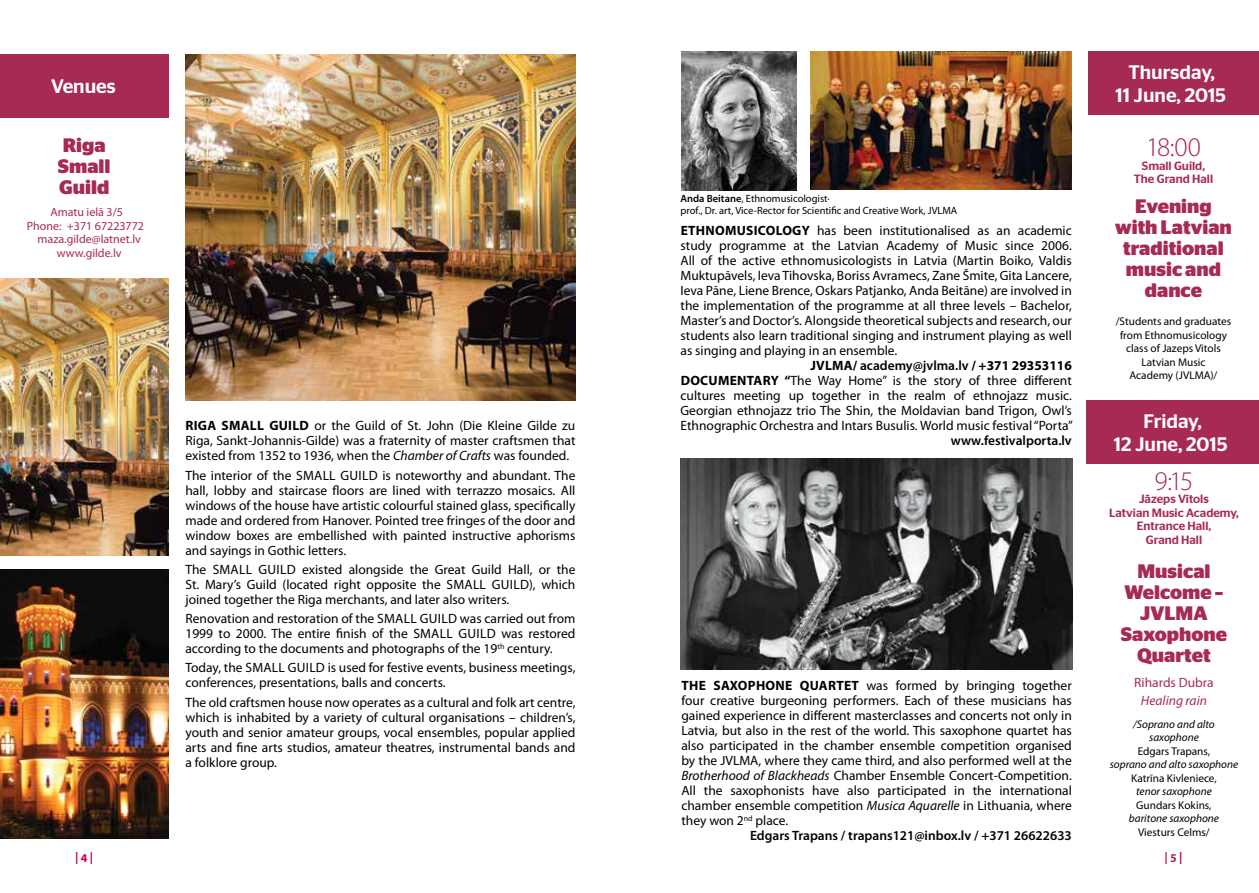
<style>
.page{position:relative;width:1259px;height:893px;background:#fff}
.page>*{position:absolute;margin:0;border:0;box-sizing:border-box;transform-origin:0 0}
.t1{font:300 27px "Myriad Pro";color:#a72a56}
.t2{font:700 19.5px/21px "Stag Sans";color:#a72a56;text-align:center}
.t3{font:500 19.5px/23.4px "Stag Sans";color:#fff;text-align:center}
.t4{font:13.5px/15px "Myriad Pro";color:#000;text-align:justify}
.t5{font:600 13.5px "Myriad Pro";color:#000}
.t6{font:700 13.5px "Myriad Pro";color:#000}
.t7{font:13.5px "Myriad Pro";color:#a72a56}
.t8{font:italic 13.5px "Myriad Pro";color:#a72a56}
.t9{font:500 12px/13.5px "Stag Sans";color:#a72a56;text-align:center}
.t10{font:12px "Myriad Pro";color:#a72a56}
.t11{font:700 12px "Myriad Pro";color:#be005b}
.t12{font:700 12px "Myriad Pro";color:#a72a56}
.t13{font:11.25px/13.5px "Myriad Pro";color:#000;text-align:center}
.t14{font:italic 11.25px/13.5px "Myriad Pro";color:#000;text-align:center}
.t15{font:10.5px/12px "Myriad Pro";color:#000}
.s1{font-weight:700}
.s2{font-style:italic}
.s3{font-weight:600}
.s4{color:#be005b}
</style>
<div class="page">
<div style="left:0;top:54px;width:168px;height:63px;background:#a72a56"></div>
<img style="left:185px;top:54px;width:390px;height:346px">
<img style="left:0;top:570px;width:168px;height:269px">
<img style="left:0;top:279px;width:168px;height:276px">
<div style="left:1088px;top:52px;width:171px;height:63px;background:#a72a56"></div>
<img style="left:681px;top:459px;width:391px;height:211px">
<div style="left:1086px;top:400px;width:173px;height:63px;background:#a72a56"></div>
<img style="left:810px;top:51px;width:261px;height:139px">
<img style="left:681px;top:51px;width:115px;height:139px">
<h2 class="t3" style="left:51px;top:75px;width:66px">Venues</h2>
<h2 class="t2" style="left:58px;top:134px;width:54px;text-align:left">Riga<br>Small<br>Guild</h2>
<p class="t10" style="left:50px;top:206px;width:74px">Amatu ielā 3/5</p>
<p class="t10" style="left:27px;top:219px;width:119px">Phone: +371 67223772</p>
<p class="t10" style="left:38px;top:233px;width:105px">maza.gilde@latnet.lv</p>
<p class="t10" style="left:57px;top:246px;width:66px">www.gilde.lv</p>
<p class="t4" style="left:185px;top:418px;width:391px"><span class="s1">RIGA SMALL GUILD</span> or the Guild of St. John (Die Kleine Gilde zu Riga, Sankt-Johannis-Gilde) was a fraternity of master craftsmen that existed from 1352 to 1936, when the <span class="s2">Chamber of Crafts</span> was founded.</p>
<p class="t4" style="left:185px;top:468px;width:391px">The interior of the SMALL GUILD is noteworthy and abundant. The hall, lobby and staircase floors are lined with terrazzo mosaics. All windows of the house have artistic colourful stained glass, specifically made and ordered from Hanover. Pointed tree fringes of the door and window boxes are embellished with painted instructive aphorisms and sayings in Gothic letters.</p>
<p class="t4" style="left:185px;top:562px;width:391px">The SMALL GUILD existed alongside the Great Guild Hall, or the St. Mary’s Guild (located right opposite the SMALL GUILD), which joined together the Riga merchants, and later also writers.</p>
<p class="t4" style="left:185px;top:611px;width:391px">Renovation and restoration of the SMALL GUILD was carried out from 1999 to 2000. The entire finish of the SMALL GUILD was restored according to the documents and photographs of the 19<sup>th</sup> century.</p>
<p class="t4" style="left:185px;top:660px;width:391px">Today, the SMALL GUILD is used for festive events, business meetings, conferences, presentations, balls and concerts.</p>
<p class="t4" style="left:185px;top:695px;width:391px">The old craftsmen house now operates as a cultural and folk art centre, which is inhabited by a variety of cultural organisations – children’s, youth and senior amateur groups, vocal ensembles, popular applied arts and fine arts studios, amateur theatres, instrumental bands and a folklore group.</p>
<p class="t15" style="left:680px;top:193px;width:278px"><span class="s3">Anda Beitane</span>, Ethnomusicologist·<br>prof., Dr. art, Vice-Rector for Scientific and Creative Work, JVLMA</p>
<p class="t4" style="left:680px;top:223px;width:393px"><span class="s1">ETHNOMUSICOLOGY</span> has been institutionalised as an academic</p>
<p class="t4" style="left:680px;top:238px;width:393px">study programme at the Latvian Academy of Music since 2006.</p>
<p class="t4" style="left:680px;top:253px;width:393px">All of the active ethnomusicologists in Latvia (Martin Boiko, Valdis</p>
<p class="t4" style="left:680px;top:268px;width:393px">Muktupāvels, Ieva Tihovska, Boriss Avramecs, Zane Šmite, Gita Lancere,</p>
<p class="t4" style="left:680px;top:283px;width:393px">Ieva Pāne, Liene Brence, Oskars Patjanko, Anda Beitāne) are involved in</p>
<p class="t4" style="left:680px;top:298px;width:393px">the implementation of the programme at all three levels – Bachelor,</p>
<p class="t4" style="left:680px;top:313px;width:393px">Master’s and Doctor’s. Alongside theoretical subjects and research, our</p>
<p class="t4" style="left:680px;top:328px;width:393px">students also learn traditional singing and instrument playing as well</p>
<p class="t4" style="left:680px;top:343px;width:218px">as singing and playing in an ensemble.</p>
<p class="t6" style="left:810px;top:358px;width:263px">JVLMA/ <span class="s3">academy@jvlma.lv</span> / +371 29353116</p>
<p class="t4" style="left:680px;top:373px;width:393px"><span class="s1">DOCUMENTARY “</span>The Way Home” is the story of three different</p>
<p class="t4" style="left:680px;top:388px;width:393px">cultures meeting up together in the realm of ethnojazz music.</p>
<p class="t4" style="left:680px;top:403px;width:393px">Georgian ethnojazz trio The Shin, the Moldavian band Trigon, Owl’s</p>
<p class="t4" style="left:680px;top:418px;width:394px">Ethnographic Orchestra and Intars Busulis. World music festival “Porta”</p>
<p class="t5" style="left:950px;top:433px;width:123px">www.festivalporta.lv</p>
<p class="t4" style="left:681px;top:679px;width:392px"><span class="s1">THE SAXOPHONE QUARTET</span> was formed by bringing together</p>
<p class="t4" style="left:681px;top:694px;width:392px">four creative burgeoning performers. Each of these musicians has</p>
<p class="t4" style="left:681px;top:709px;width:392px">gained experience in different masterclasses and concerts not only in</p>
<p class="t4" style="left:681px;top:724px;width:392px">Latvia, but also in the rest of the world. This saxophone quartet has</p>
<p class="t4" style="left:681px;top:739px;width:392px">also participated in the chamber ensemble competition organised</p>
<p class="t4" style="left:681px;top:754px;width:392px">by the JVLMA, where they came third, and also performed well at the</p>
<p class="t4" style="left:681px;top:769px;width:392px"><span class="s2">Brotherhood of Blackheads</span> Chamber Ensemble Concert-Competition.</p>
<p class="t4" style="left:681px;top:784px;width:392px">All the saxophonists have also participated in the international</p>
<p class="t4" style="left:681px;top:799px;width:392px">chamber ensemble competition <span class="s2">Musica Aquarelle</span> in Lithuania, where</p>
<p class="t4" style="left:681px;top:814px;width:108px">they won 2<sup>nd</sup> place.</p>
<p class="t5" style="left:750px;top:828px;width:323px">Edgars Trapans / trapans121@inbox.lv / +371 26622633</p>
<h2 class="t3" style="left:1115px;top:60px;width:112px">Thursday,<br>11 June, 2015</h2>
<h1 class="t1" style="left:1146px;top:132px;width:56px">18:00</h1>
<p class="t9" style="left:1134px;top:159px;width:81px">Small Guild,<br>The Grand Hall</p>
<h2 class="t2" style="left:1115px;top:196px;width:118px">Evening with Latvian traditional music and dance</h2>
<p class="t13" style="left:1115px;top:315px;width:117px">/Students and graduates from Ethnomusicology class of Jazeps Vitols<br>Latvian Music<br>Academy (JVLMA)/</p>
<h2 class="t3" style="left:1114px;top:409px;width:115px">Friday,<br>12 June, 2015</h2>
<h1 class="t1" style="left:1154px;top:466px;width:40px">9:15</h1>
<p class="t9" style="left:1109px;top:492px;width:131px">Jāzeps Vītols<br>Latvian Music Academy,<br>Entrance Hall,<br>Grand Hall</p>
<h2 class="t2" style="left:1120px;top:561px;width:108px">Musical<br>Welcome –<br>JVLMA<br>Saxophone<br>Quartet</h2>
<p class="t7" style="left:1134px;top:676px;width:81px">Rihards Dubra</p>
<p class="t8" style="left:1141px;top:694px;width:67px">Healing rain</p>
<p class="t14" style="left:1133px;top:718px;width:83px">/Soprano and alto saxophone</p>
<p class="t13" style="left:1137px;top:745px;width:74px">Edgars Trapans,</p>
<p class="t14" style="left:1109px;top:758px;width:130px">soprano and alto saxophone</p>
<p class="t13" style="left:1131px;top:772px;width:87px">Katrīna Kivleniece,</p>
<p class="t14" style="left:1136px;top:785px;width:77px">tenor saxophone</p>
<p class="t13" style="left:1136px;top:799px;width:77px">Gundars Kokins,</p>
<p class="t14" style="left:1129px;top:812px;width:92px">baritone saxophone</p>
<p class="t13" style="left:1138px;top:826px;width:73px">Viesturs Celms/</p>
<p class="t11" style="left:75px;top:850px;width:20px">| 4 |</p>
<p class="t12" style="left:1164px;top:850px;width:20px">| 5 <span class="s4">|</span></p>
</div>
